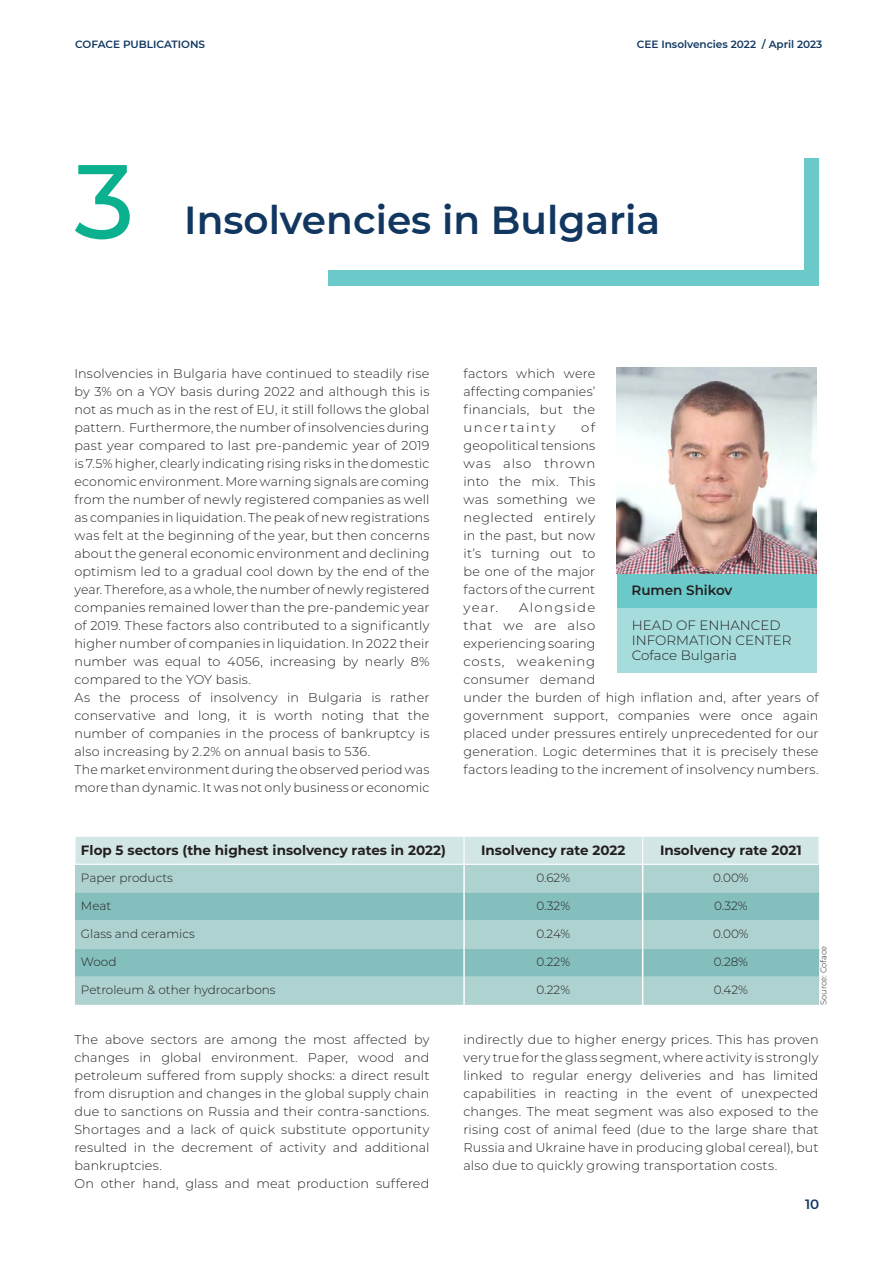
<style>
.page{position:relative;width:893px;height:1263px;background:#fff}
.page>*{position:absolute;margin:0;border:0;box-sizing:border-box;transform-origin:0 0}
.t1{font:500 105px "Montserrat";color:#0bb18f}
.t2{font:600 39px "Montserrat";color:#113761}
.t3{font:700 13.5px "Montserrat";color:#231f20}
.t4{font:300 13.5px "Montserrat";color:#231f20}
.t5{font:600 13.5px "Montserrat";color:#231f20}
.t6{font:600 13.5px "Montserrat";color:#113761}
.t7{font:300 12.75px/18px "Montserrat";letter-spacing:.01em;color:#231f20;text-align:justify}
.t8{font:300 12.75px/18px "Montserrat";letter-spacing:.01em;color:#231f20;text-align:justify;scale:1.04 1}
.t9{font:300 12px "Montserrat";color:#231f20}
.t10{font:600 10.5px "Montserrat";color:#113761}
.t11{font:300 8.25px "Montserrat";letter-spacing:-.01em;color:#231f20}
</style>
<div class="page">
<div style="left:617px;top:573px;width:199px;height:41px;background:#6bc9ca"></div>
<div style="left:617px;top:608px;width:199px;height:65px;background:#a7dcdd"></div>
<img style="left:617px;top:367px;width:199px;height:206px">
<svg style="left:75px;top:836px;width:745px;height:169px;background:#a6cfcd"></svg>
<hr style="left:74px;top:864px;width:390px;height:1px;background:#fff">
<hr style="left:464px;top:864px;width:179px;height:1px;background:#fff">
<hr style="left:643px;top:864px;width:177px;height:1px;background:#fff">
<div style="left:328px;top:158px;width:491px;height:128px;background:#6cc9c9"></div>
<div style="left:172px;top:125px;width:632px;height:145px;background:#fff"></div>
<p class="t10" style="left:75px;top:37px;width:132px">COFACE PUBLICATIONS</p>
<p class="t10" style="left:637px;top:37px;width:187px">CEE Insolvencies 2022 / April 2023</p>
<p class="t1" style="left:74px;top:128px;width:62px">3</p>
<p class="t2" style="left:184px;top:193px;width:477px">Insolvencies in Bulgaria</p>
<p class="t7" style="left:74px;top:364px;width:357px">Insolvencies in Bulgaria have continued to steadily rise by 3% on a YOY basis during 2022 and although this is not as much as in the rest of EU, it still follows the global pattern. Furthermore, the number of insolvencies during past year compared to last pre-pandemic year of 2019 is 7.5% higher, clearly indicating rising risks in the domestic economic environment. More warning signals are coming from the number of newly registered companies as well as companies in liquidation. The peak of new registrations was felt at the beginning of the year, but then concerns about the general economic environment and declining optimism led to a gradual cool down by the end of the year. Therefore, as a whole, the number of newly registered companies remained lower than the pre-pandemic year of 2019. These factors also contributed to a significantly higher number of companies in liquidation. In 2022 their number was equal to 4056, increasing by nearly 8% compared to the YOY basis.</p>
<p class="t7" style="left:74px;top:688px;width:357px">As the process of insolvency in Bulgaria is rather conservative and long, it is worth noting that the number of companies in the process of bankruptcy is also increasing by 2.2% on annual basis to 536.</p>
<p class="t7" style="left:74px;top:760px;width:357px">The market environment during the observed period was more than dynamic. It was not only business or economic</p>
<p class="t7" style="left:463px;top:364px;width:133px">factors which were affecting companies’ financials, but the uncertainty</p>
<p class="t8" style="left:463px;top:418px;width:128px;text-indent:118px">of geopolitical tensions was also thrown into the mix. This was something we neglected entirely in the past, but now it’s turning out to be one of the major factors of the current year.</p>
<p class="t5" style="left:631px;top:580px;width:102px">Rumen Shikov</p>
<p class="t8" style="left:463px;top:598px;width:343px;text-align:left;text-indent:56px">Alongside<br>that we are also<br>experiencing soaring<br>costs, weakening<br>consumer demand<br>under the burden of high inflation and, after years of government support, companies were once again placed under pressures entirely unprecedented for our generation. Logic determines that it is precisely these factors leading to the increment of insolvency numbers.</p>
<p class="t4" style="left:632px;top:616px;width:150px">HEAD OF ENHANCED</p>
<p class="t4" style="left:632px;top:631px;width:161px">INFORMATION CENTER</p>
<p class="t4" style="left:632px;top:646px;width:107px">Coface Bulgaria</p>
<p class="t3" style="left:81px;top:841px;width:366px">Flop 5 sectors (the highest insolvency rates in 2022)</p>
<p class="t3" style="left:481px;top:841px;width:146px">Insolvency rate 2022</p>
<p class="t3" style="left:660px;top:841px;width:143px">Insolvency rate 2021</p>
<p class="t9" style="left:81px;top:869px;width:93px">Paper products</p>
<p class="t9" style="left:536px;top:869px;width:35px">0.62%</p>
<p class="t9" style="left:713px;top:869px;width:37px">0.00%</p>
<p class="t9" style="left:81px;top:897px;width:32px">Meat</p>
<p class="t9" style="left:537px;top:897px;width:35px">0.32%</p>
<p class="t9" style="left:714px;top:897px;width:35px">0.32%</p>
<p class="t9" style="left:81px;top:926px;width:115px">Glass and ceramics</p>
<p class="t9" style="left:536px;top:926px;width:36px">0.24%</p>
<p class="t9" style="left:713px;top:926px;width:37px">0.00%</p>
<p class="t9" style="left:81px;top:954px;width:37px">Wood</p>
<p class="t9" style="left:536px;top:954px;width:35px">0.22%</p>
<p class="t9" style="left:714px;top:954px;width:36px">0.28%</p>
<p class="t9" style="left:81px;top:982px;width:196px">Petroleum &amp; other hydrocarbons</p>
<p class="t9" style="left:536px;top:982px;width:35px">0.22%</p>
<p class="t9" style="left:714px;top:982px;width:36px">0.42%</p>
<p class="t7" style="left:74px;top:1030px;width:357px">The above sectors are among the most affected by changes in global environment. Paper, wood and petroleum suffered from supply shocks: a direct result from disruption and changes in the global supply chain due to sanctions on Russia and their contra-sanctions.<br>Shortages and a lack of quick substitute opportunity resulted in the decrement of activity and additional bankruptcies.</p>
<p class="t7" style="left:74px;top:1174px;width:357px">On other hand, glass and meat production suffered</p>
<p class="t11" style="left:818px;top:1005px;width:60px;rotate:-90deg">Source: Coface</p>
<p class="t7" style="left:463px;top:1030px;width:357px">indirectly due to higher energy prices. This has proven very true for the glass segment, where activity is strongly linked to regular energy deliveries and has limited capabilities in reacting in the event of unexpected changes. The meat segment was also exposed to the rising cost of animal feed (due to the large share that Russia and Ukraine have in producing global cereal), but also due to quickly growing transportation costs.</p>
<p class="t6" style="left:805px;top:1195px;width:16px">10</p>
</div>
